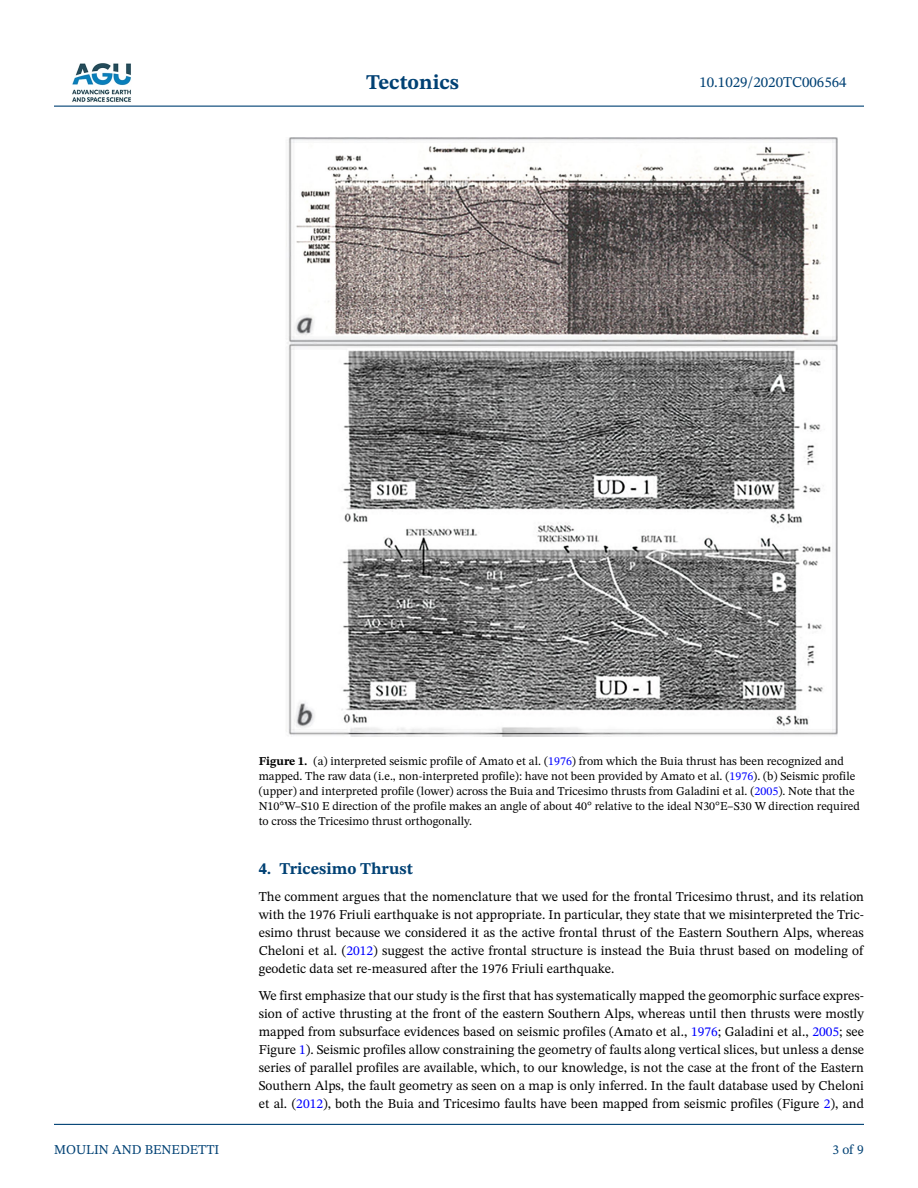
<style>
.page{position:relative;width:918px;height:1188px;background:#fff}
.page>*{position:absolute;margin:0;border:0;box-sizing:border-box;transform-origin:0 0}
.t1{font:700 21px "STIX Two Text";color:#004174}
.t2{font:700 16.5px "STIX Two Text";color:#004174}
.t3{font:15px "STIX Two Text";color:#004174}
.t4{font:13.5px/18px "STIX Two Text";color:#000;text-align:justify}
.t5{font:13.5px "STIX Two Text";color:#004174}
.t6{font:12px/15px "STIX Two Text";color:#000}
.s1{font-weight:700}
.s2{color:#00f}
</style>
<div class="page">
<hr style="left:54px;top:106px;width:810px;height:1px;background:#004174">
<hr style="left:54px;top:1124px;width:810px;height:1px;background:#004174">
<img style="left:72px;top:63px;width:59px;height:39px">
<img style="left:286px;top:137px;width:552px;height:600px">
<h1 class="t1" style="left:366px;top:67px;width:95px">Tectonics</h1>
<p class="t3" style="left:699px;top:72px;width:149px">10.1029/2020TC006564</p>
<p class="t5" style="left:54px;top:1140px;width:167px">MOULIN AND BENEDETTI</p>
<p class="t6" style="left:259px;top:754px;width:603px"><span class="s1">Figure 1.</span> (a) interpreted seismic profile of Amato et al. (<span class="s2">1976</span>) from which the Buia thrust has been recognized and mapped. The raw data (i.e., non-interpreted profile): have not been provided by Amato et al. (<span class="s2">1976</span>). (b) Seismic profile (upper) and interpreted profile (lower) across the Buia and Tricesimo thrusts from Galadini et al. (<span class="s2">2005</span>). Note that the N10°W–S10 E direction of the profile makes an angle of about 40° relative to the ideal N30°E–S30 W direction required to cross the Tricesimo thrust orthogonally.</p>
<p class="t2" style="left:259px;top:857px;width:156px">4. Tricesimo Thrust</p>
<p class="t4" style="left:259px;top:887px;width:607px">The comment argues that the nomenclature that we used for the frontal Tricesimo thrust, and its relation with the 1976 Friuli earthquake is not appropriate. In particular, they state that we misinterpreted the Tric&shy;esimo thrust because we considered it as the active frontal thrust of the Eastern Southern Alps, whereas Cheloni et al. (<span class="s2">2012</span>) suggest the active frontal structure is instead the Buia thrust based on modeling of geodetic data set re-measured after the 1976 Friuli earthquake.</p>
<p class="t4" style="left:259px;top:986px;width:607px">We first emphasize that our study is the first that has systematically mapped the geomorphic surface expres&shy;sion of active thrusting at the front of the eastern Southern Alps, whereas until then thrusts were mostly mapped from subsurface evidences based on seismic profiles (Amato et al., <span class="s2">1976</span>; Galadini et al., <span class="s2">2005</span>; see Figure <span class="s2">1</span>). Seismic profiles allow constraining the geometry of faults along vertical slices, but unless a dense series of parallel profiles are available, which, to our knowledge, is not the case at the front of the Eastern Southern Alps, the fault geometry as seen on a map is only inferred. In the fault database used by Cheloni et al. (<span class="s2">2012</span>), both the Buia and Tricesimo faults have been mapped from seismic profiles (Figure <span class="s2">2</span>), and</p>
<p class="t5" style="left:833px;top:1140px;width:33px">3 of 9</p>
</div>
